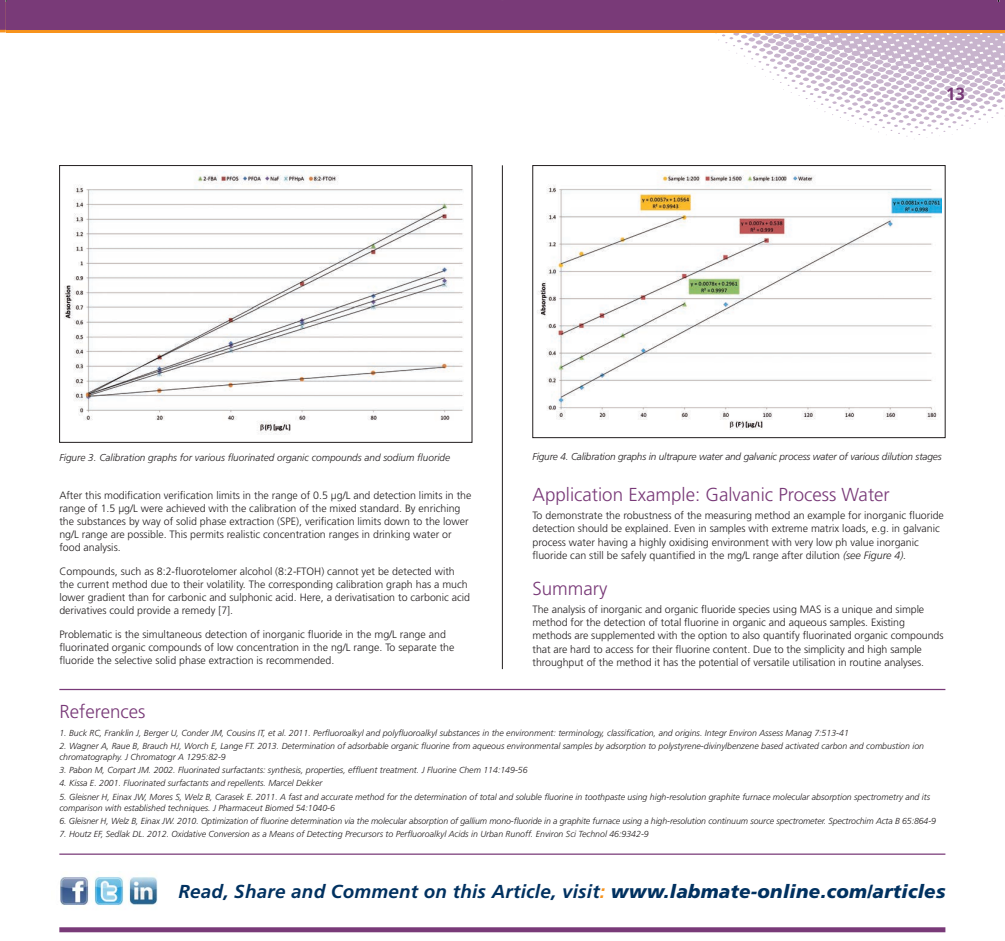
<style>
.page{position:relative;width:1005px;height:941px;background:#fff}
.page>*{position:absolute;margin:0;border:0;box-sizing:border-box;transform-origin:0 0}
.t1{font:italic 700 18.75px "Frutiger";letter-spacing:.015em;color:#003160}
.t2{font:300 18.75px "Frutiger";color:#793a78}
.t3{font:700 17.5px "Frutiger";color:#793a78}
.t4{font:300 10.62px/13.1px "Frutiger";color:#231f20}
.t5{font:italic 300 10px "Frutiger";letter-spacing:-.015em;color:#231f20}
.t6{font:italic 300 8.75px/11.2px "Frutiger";color:#231f20}
.s1{font-style:italic}
.s2{color:#f7931d}
.s3{font-weight:900}
</style>
<div class="page">
<svg style="left:712px;top:32px;width:293px;height:106px"></svg>
<div style="left:6px;top:0;width:999px;height:32px;background:#f7931d"></div>
<div style="left:6px;top:0;width:999px;height:30px;background:#793a78"></div>
<hr style="left:502px;top:165px;width:1px;height:503px;background:#231f20">
<img style="left:60px;top:877px;width:98px;height:29px">
<img style="left:64px;top:172px;width:399px;height:262px">
<div style="left:59px;top:165px;width:413px;height:277px;border:1px solid #231f20"></div>
<img style="left:537px;top:170px;width:404px;height:260px">
<div style="left:532px;top:165px;width:413px;height:272px;border:1px solid #231f20"></div>
<hr style="left:59px;top:688px;width:886px;height:1px;background:#793a78">
<hr style="left:59px;top:853px;width:886px;height:1px;background:#793a78">
<svg style="left:59px;top:927px;width:886px;height:4px;background:#824781"></svg>
<svg style="left:0;top:0;width:7px;height:33px"></svg>
<h2 class="t3" style="left:946px;top:83px;width:21px">13</h2>
<p class="t5" style="left:59px;top:451px;width:392px">Figure 3. Calibration graphs for various fluorinated organic compounds and sodium fluoride</p>
<p class="t4" style="left:59px;top:488px;width:414px">After this modification verification limits in the range of 0.5 µg/L and detection limits in the range of 1.5 µg/L were achieved with the calibration of the mixed standard. By enriching the substances by way of solid phase extraction (SPE), verification limits down to the lower ng/L range are possible. This permits realistic concentration ranges in drinking water or food analysis.</p>
<p class="t4" style="left:59px;top:564px;width:412px">Compounds, such as 8:2-fluorotelomer alcohol (8:2-FTOH) cannot yet be detected with the current method due to their volatility. The corresponding calibration graph has a much lower gradient than for carbonic and sulphonic acid. Here, a derivatisation to carbonic acid derivatives could provide a remedy [7].</p>
<p class="t4" style="left:59px;top:628px;width:396px">Problematic is the simultaneous detection of inorganic fluoride in the mg/L range and fluorinated organic compounds of low concentration in the ng/L range. To separate the fluoride the selective solid phase extraction is recommended.</p>
<p class="t5" style="left:532px;top:450px;width:410px">Figure 4. Calibration graphs in ultrapure water and galvanic process water of various dilution stages</p>
<h1 class="t2" style="left:532px;top:483px;width:359px">Application Example: Galvanic Process Water</h1>
<p class="t4" style="left:532px;top:509px;width:413px">To demonstrate the robustness of the measuring method an example for inorganic fluoride detection should be explained. Even in samples with extreme matrix loads, e.g. in galvanic process water having a highly oxidising environment with very low ph value inorganic fluoride can still be safely quantified in the mg/L range after dilution <span class="s1">(see Figure 4).</span></p>
<h1 class="t2" style="left:532px;top:577px;width:76px">Summary</h1>
<p class="t4" style="left:532px;top:603px;width:412px">The analysis of inorganic and organic fluoride species using MAS is a unique and simple method for the detection of total fluorine in organic and aqueous samples. Existing methods are supplemented with the option to also quantify fluorinated organic compounds that are hard to access for their fluorine content. Due to the simplicity and high sample throughput of the method it has the potential of versatile utilisation in routine analyses.</p>
<h1 class="t2" style="left:59px;top:700px;width:88px">References</h1>
<p class="t6" style="left:59px;top:727px;width:791px">1. Buck RC, Franklin J, Berger U, Conder JM, Cousins IT, et al. 2011. Perfluoroalkyl and polyfluoroalkyl substances in the environment: terminology, classification, and origins. Integr Environ Assess Manag 7:513-41</p>
<p class="t6" style="left:59px;top:740px;width:866px">2. Wagner A, Raue B, Brauch HJ, Worch E, Lange FT. 2013. Determination of adsorbable organic fluorine from aqueous environmental samples by adsorption to polystyrene-divinylbenzene based activated carbon and combustion ion chromatography. J Chromatogr A 1295:82-9</p>
<p class="t6" style="left:59px;top:764px;width:470px">3. Pabon M, Corpart JM. 2002. Fluorinated surfactants: synthesis, properties, effluent treatment. J Fluorine Chem 114:149-56</p>
<p class="t6" style="left:59px;top:777px;width:265px">4. Kissa E. 2001. Fluorinated surfactants and repellents. Marcel Dekker</p>
<p class="t6" style="left:59px;top:790px;width:872px">5. Gleisner H, Einax JW, Mores S, Welz B, Carasek E. 2011. A fast and accurate method for the determination of total and soluble fluorine in toothpaste using high-resolution graphite furnace molecular absorption spectrometry and its comparison with established techniques. J Pharmaceut Biomed 54:1040-6</p>
<p class="t6" style="left:59px;top:814px;width:878px">6. Gleisner H, Welz B, Einax JW. 2010. Optimization of fluorine determination via the molecular absorption of gallium mono-fluoride in a graphite furnace using a high-resolution continuum source spectrometer. Spectrochim Acta B 65:864-9</p>
<p class="t6" style="left:59px;top:828px;width:591px">7. Houtz EF, Sedlak DL. 2012. Oxidative Conversion as a Means of Detecting Precursors to Perfluoroalkyl Acids in Urban Runoff. Environ Sci Technol 46:9342-9</p>
<h1 class="t1" style="left:178px;top:880px;width:768px">Read, Share and Comment on this Article, visit<span class="s2">:</span> <span class="s3">www.labmate-online.com/articles</span></h1>
</div>
